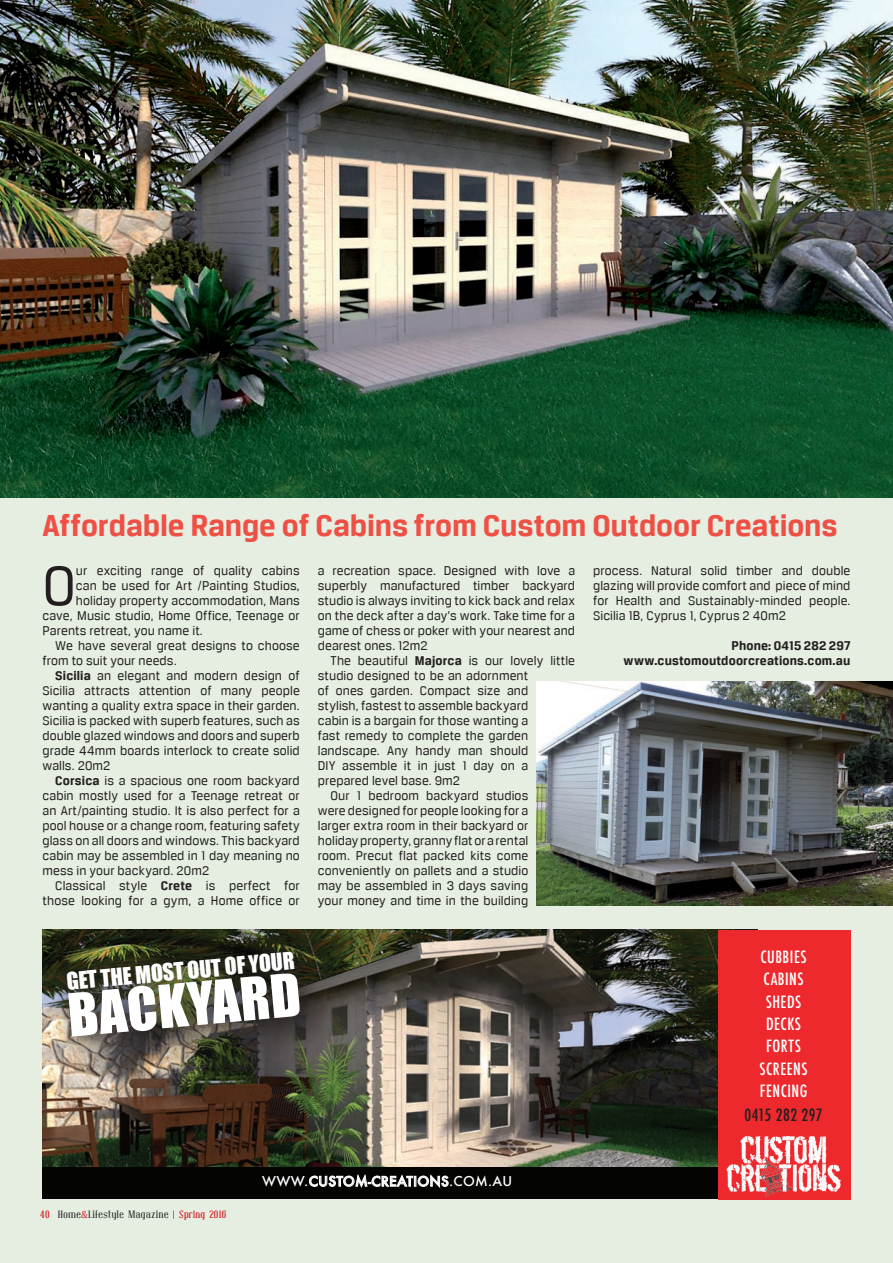
<style>
.page{position:relative;width:893px;height:1263px;background:#fff}
.page>*{position:absolute;margin:0;border:0;box-sizing:border-box;transform-origin:0 0}
.t1{font:59.7px "Breuer Text";color:#231f20}
.t2{font:55.05px "Impact";color:#fff}
.t3{font:700 32.25px "Breuer Text";letter-spacing:-.005em;color:#ef5045}
.t4{font:22.2px "Impact";color:#fff}
.t5{font:500 condensed 16.5px/22.4px "Futura";letter-spacing:.03em;color:#fff;text-align:center}
.t6{font:500 condensed 16.5px "Futura";letter-spacing:.03em;color:#231f20}
.t7{font:13.5px/15px "Breuer Text";letter-spacing:.005em;color:#231f20;text-align:justify}
.t8{font:700 13.5px/15px "Breuer Text";letter-spacing:.01em;color:#231f20;text-align:right}
.t9{font:500 13.2px "Futura";letter-spacing:.025em;color:#fff}
.t10{font:10.5px "Covington";color:#231f20}
.s1{font-weight:700}
.s2{font-weight:700;color:#d1232a}
.s3{font-family:"Cambria";color:#d1232a}
</style>
<div class="page">
<div style="left:0;top:461px;width:892px;height:802px;background:#e5eee1"></div>
<img style="left:0;top:0;width:893px;height:497px">
<img style="left:537px;top:681px;width:356px;height:225px">
<img style="left:43px;top:930px;width:675px;height:237px">
<div style="left:51px;top:936px;width:268px;height:120px;background:#231f20;opacity:.75"></div>
<div style="left:60px;top:965px;width:286px;height:118px;background:#231f20;opacity:.75"></div>
<div style="left:718px;top:930px;width:132px;height:269px;background:#ee292e"></div>
<div style="left:43px;top:1167px;width:675px;height:32px;background:#040503"></div>
<svg style="left:309px;top:1174px;width:140px;height:14px"></svg>
<img style="left:726px;top:1136px;width:115px;height:62px">
<h3 class="t3" style="left:43px;top:508px;width:797px">Affordable Range of Cabins from Custom Outdoor Creations</h3>
<h1 class="t1" style="left:43px;top:554px;width:35px">O</h1>
<p class="t7" style="left:76px;top:563px;width:225px">ur exciting range of quality cabins</p>
<p class="t7" style="left:76px;top:578px;width:225px">can be used for Art /Painting Studios,</p>
<p class="t7" style="left:76px;top:593px;width:225px">holiday property accommodation, Mans</p>
<p class="t7" style="left:43px;top:608px;width:259px">cave, Music studio, Home Office, Teenage or</p>
<p class="t7" style="left:43px;top:623px;width:162px">Parents retreat, you name it.</p>
<p class="t7" style="left:55px;top:638px;width:246px">We have several great designs to choose</p>
<p class="t7" style="left:43px;top:653px;width:136px">from to suit your needs.</p>
<p class="t7" style="left:55px;top:668px;width:246px"><span class="s1">Sicilia</span> an elegant and modern design of</p>
<p class="t7" style="left:43px;top:683px;width:259px">Sicilia attracts attention of many people</p>
<p class="t7" style="left:43px;top:698px;width:259px">wanting a quality extra space in their garden.</p>
<p class="t7" style="left:43px;top:713px;width:259px">Sicilia is packed with superb features, such as</p>
<p class="t7" style="left:43px;top:728px;width:259px">double glazed windows and doors and superb</p>
<p class="t7" style="left:43px;top:743px;width:259px">grade 44mm boards interlock to create solid</p>
<p class="t7" style="left:43px;top:758px;width:69px">walls. 20m2</p>
<p class="t7" style="left:55px;top:773px;width:246px"><span class="s1">Corsica</span> is a spacious one room backyard</p>
<p class="t7" style="left:43px;top:788px;width:259px">cabin mostly used for a Teenage retreat or</p>
<p class="t7" style="left:43px;top:803px;width:259px">an Art/painting studio. It is also perfect for a</p>
<p class="t7" style="left:43px;top:818px;width:259px">pool house or a change room, featuring safety</p>
<p class="t7" style="left:43px;top:833px;width:259px">glass on all doors and windows. This backyard</p>
<p class="t7" style="left:43px;top:848px;width:259px">cabin may be assembled in 1 day meaning no</p>
<p class="t7" style="left:43px;top:863px;width:168px">mess in your backyard. 20m2</p>
<p class="t7" style="left:55px;top:878px;width:246px">Classical style <span class="s1">Crete</span> is perfect for</p>
<p class="t7" style="left:43px;top:893px;width:259px">those looking for a gym, a Home office or</p>
<h3 class="t4" style="left:65px;top:964px;width:230px;rotate:-5deg">GET THE MOST OUT OF YOUR</h3>
<h2 class="t2" style="left:64px;top:972px;width:235px;rotate:-5deg">BACKYARD</h2>
<p class="t7" style="left:318px;top:563px;width:259px">a recreation space. Designed with love a superbly manufactured timber backyard studio is always inviting to kick back and relax on the deck after a day’s work. Take time for a game of chess or poker with your nearest and dearest ones. 12m2</p>
<p class="t7" style="left:331px;top:653px;width:246px">The beautiful <span class="s1">Majorca</span> is our lovely little</p>
<p class="t7" style="left:318px;top:668px;width:212px">studio designed to be an adornment</p>
<p class="t7" style="left:318px;top:683px;width:212px">of ones garden. Compact size and</p>
<p class="t7" style="left:318px;top:698px;width:212px">stylish, fastest to assemble backyard</p>
<p class="t7" style="left:318px;top:713px;width:212px">cabin is a bargain for those wanting a</p>
<p class="t7" style="left:318px;top:728px;width:212px">fast remedy to complete the garden</p>
<p class="t7" style="left:318px;top:743px;width:212px">landscape. Any handy man should</p>
<p class="t7" style="left:318px;top:758px;width:212px">DIY assemble it in just 1 day on a</p>
<p class="t7" style="left:318px;top:773px;width:144px">prepared level base. 9m2</p>
<p class="t7" style="left:331px;top:788px;width:199px">Our 1 bedroom backyard studios</p>
<p class="t7" style="left:318px;top:803px;width:212px">were designed for people looking for a</p>
<p class="t7" style="left:318px;top:818px;width:212px">larger extra room in their backyard or</p>
<p class="t7" style="left:318px;top:833px;width:212px">holiday property, granny flat or a rental</p>
<p class="t7" style="left:318px;top:848px;width:212px">room. Precut flat packed kits come</p>
<p class="t7" style="left:318px;top:863px;width:212px">conveniently on pallets and a studio</p>
<p class="t7" style="left:318px;top:878px;width:212px">may be assembled in 3 days saving</p>
<p class="t7" style="left:318px;top:893px;width:212px">your money and time in the building</p>
<p class="t7" style="left:593px;top:563px;width:259px">process. Natural solid timber and double glazing will provide comfort and piece of mind for Health and Sustainably-minded people.<br>Sicilia 1B, Cyprus 1, Cyprus 2 40m2</p>
<p class="t8" style="left:624px;top:638px;width:228px">Phone: 0415 282 297 www.customoutdoorcreations.com.au</p>
<p class="t5" style="left:759px;top:946px;width:50px">CUBBIES<br>CABINS<br>SHEDS<br>DECKS<br>FORTS<br>SCREENS<br>FENCING</p>
<p class="t6" style="left:744px;top:1104px;width:80px">0415 282 297</p>
<p class="t10" style="left:40px;top:1209px;width:188px"><span class="s2">40</span> Home<span class="s3">&amp;</span>Lifestyle Magazine | <span class="s2">Spring 2016</span></p>
<p class="t9" style="left:262px;top:1172px;width:251px">WWW.CUSTOM-CREATIONS.COM.AU</p>
</div>
